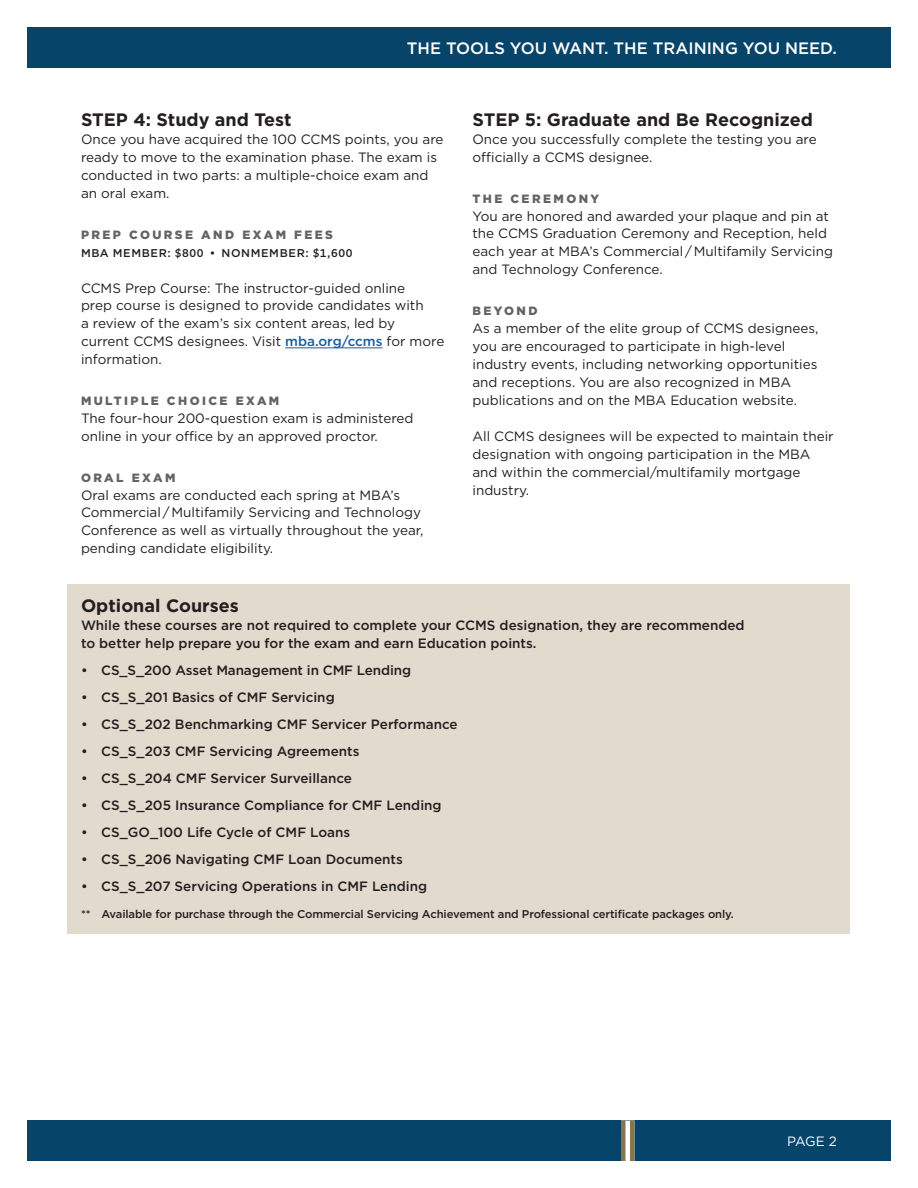
<style>
.page{position:relative;width:918px;height:1188px;background:#fff}
.page>*{position:absolute;margin:0;border:0;box-sizing:border-box;transform-origin:0 0}
.t1{font:700 18px "Gotham";color:#231f20}
.t2{font:500 16.5px "Gotham";color:#fff}
.t3{font:13.5px/18px "Gotham";color:#231f20}
.t4{font:500 13.5px/18px "Gotham";color:#231f20}
.t5{font:13.5px "Gotham";color:#fff}
.t6{font:900 12px "Gotham";letter-spacing:.2em;color:#636366}
.t7{font:500 11.25px "Gotham";letter-spacing:-.01em;color:#231f20}
.t8{font:500 11.25px "Gotham";letter-spacing:.055em;color:#231f20}
.s1{font-weight:500;color:#175d9e}
</style>
<div class="page">
<div style="left:27px;top:1120px;width:864px;height:41px;background:#07446a"></div>
<svg style="left:625px;top:1120px;width:5px;height:41px"></svg>
<hr style="left:621px;top:1120px;width:4px;height:41px;background:#8d734a">
<hr style="left:630px;top:1120px;width:4px;height:41px;background:#8d734a">
<div style="left:27px;top:27px;width:864px;height:41px;background:#07446a"></div>
<hr style="left:285px;top:348px;width:98px;height:1px;background:#175d9e">
<div style="left:68px;top:584px;width:782px;height:45px;background:#e2dacd"></div>
<div style="left:68px;top:606px;width:782px;height:58px;background:#e2dacd"></div>
<div style="left:68px;top:651px;width:782px;height:40px;background:#e2dacd"></div>
<div style="left:68px;top:678px;width:782px;height:40px;background:#e2dacd"></div>
<div style="left:68px;top:705px;width:782px;height:40px;background:#e2dacd"></div>
<div style="left:68px;top:732px;width:782px;height:40px;background:#e2dacd"></div>
<div style="left:68px;top:759px;width:782px;height:40px;background:#e2dacd"></div>
<div style="left:68px;top:786px;width:782px;height:40px;background:#e2dacd"></div>
<div style="left:68px;top:813px;width:782px;height:40px;background:#e2dacd"></div>
<div style="left:68px;top:840px;width:782px;height:40px;background:#e2dacd"></div>
<div style="left:68px;top:867px;width:782px;height:40px;background:#e2dacd"></div>
<div style="left:68px;top:896px;width:782px;height:38px;background:#e2dacd"></div>
<p class="t2" style="left:407px;top:37px;width:432px">THE TOOLS YOU WANT. THE TRAINING YOU NEED.</p>
<h1 class="t1" style="left:81px;top:108px;width:212px">STEP 4: Study and Test</h1>
<p class="t3" style="left:81px;top:130px;width:364px">Once you have acquired the 100 CCMS points, you are ready to move to the examination phase. The exam is conducted in two parts: a multiple-choice exam and an oral exam.</p>
<p class="t6" style="left:81px;top:226px;width:254px">PREP COURSE AND EXAM FEES</p>
<p class="t8" style="left:81px;top:245px;width:273px">MBA MEMBER: $800 • NONMEMBER: $1,600</p>
<p class="t3" style="left:81px;top:278px;width:365px">CCMS Prep Course: The instructor-guided online<br>prep course is designed to provide candidates with<br>a review of the exam’s six content areas, led by current CCMS designees. Visit <span class="s1">mba.org/ccms</span> for more information.</p>
<p class="t6" style="left:81px;top:392px;width:200px">MULTIPLE CHOICE EXAM</p>
<p class="t3" style="left:81px;top:409px;width:334px">The four-hour 200-question exam is administered online in your office by an approved proctor.</p>
<p class="t6" style="left:81px;top:469px;width:96px">ORAL EXAM</p>
<p class="t3" style="left:81px;top:485px;width:344px">Oral exams are conducted each spring at MBA’s Commercial / Multifamily Servicing and Technology Conference as well as virtually throughout the year, pending candidate eligibility.</p>
<h1 class="t1" style="left:472px;top:108px;width:342px">STEP 5: Graduate and Be Recognized</h1>
<p class="t3" style="left:472px;top:130px;width:346px">Once you successfully complete the testing you are officially a CCMS designee.</p>
<p class="t6" style="left:472px;top:190px;width:128px">THE CEREMONY</p>
<p class="t3" style="left:472px;top:206px;width:362px">You are honored and awarded your plaque and pin at the CCMS Graduation Ceremony and Reception, held each year at MBA’s Commercial / Multifamily Servicing and Technology Conference.</p>
<p class="t6" style="left:472px;top:302px;width:67px">BEYOND</p>
<p class="t3" style="left:472px;top:319px;width:347px">As a member of the elite group of CCMS designees, you are encouraged to participate in high-level industry events, including networking opportunities and receptions. You are also recognized in MBA publications and on the MBA Education website.</p>
<p class="t3" style="left:472px;top:427px;width:363px">All CCMS designees will be expected to maintain their designation with ongoing participation in the MBA and within the commercial/multifamily mortgage industry.</p>
<h1 class="t1" style="left:81px;top:594px;width:159px">Optional Courses</h1>
<p class="t4" style="left:81px;top:616px;width:665px">While these courses are not required to complete your CCMS designation, they are recommended to better help prepare you for the exam and earn Education points.</p>
<p class="t4" style="left:81px;top:661px;width:332px">• CS_S_200 Asset Management in CMF Lending</p>
<p class="t4" style="left:81px;top:688px;width:255px">• CS_S_201 Basics of CMF Servicing</p>
<p class="t4" style="left:81px;top:715px;width:378px">• CS_S_202 Benchmarking CMF Servicer Performance</p>
<p class="t4" style="left:81px;top:742px;width:280px">• CS_S_203 CMF Servicing Agreements</p>
<p class="t4" style="left:81px;top:769px;width:273px">• CS_S_204 CMF Servicer Surveillance</p>
<p class="t4" style="left:81px;top:796px;width:362px">• CS_S_205 Insurance Compliance for CMF Lending</p>
<p class="t4" style="left:81px;top:823px;width:271px">• CS_GO_100 Life Cycle of CMF Loans</p>
<p class="t4" style="left:81px;top:850px;width:323px">• CS_S_206 Navigating CMF Loan Documents</p>
<p class="t4" style="left:81px;top:877px;width:348px">• CS_S_207 Servicing Operations in CMF Lending</p>
<p class="t7" style="left:81px;top:907px;width:654px">** Available for purchase through the Commercial Servicing Achievement and Professional certificate packages only.</p>
<p class="t5" style="left:787px;top:1133px;width:51px">PAGE 2</p>
</div>
